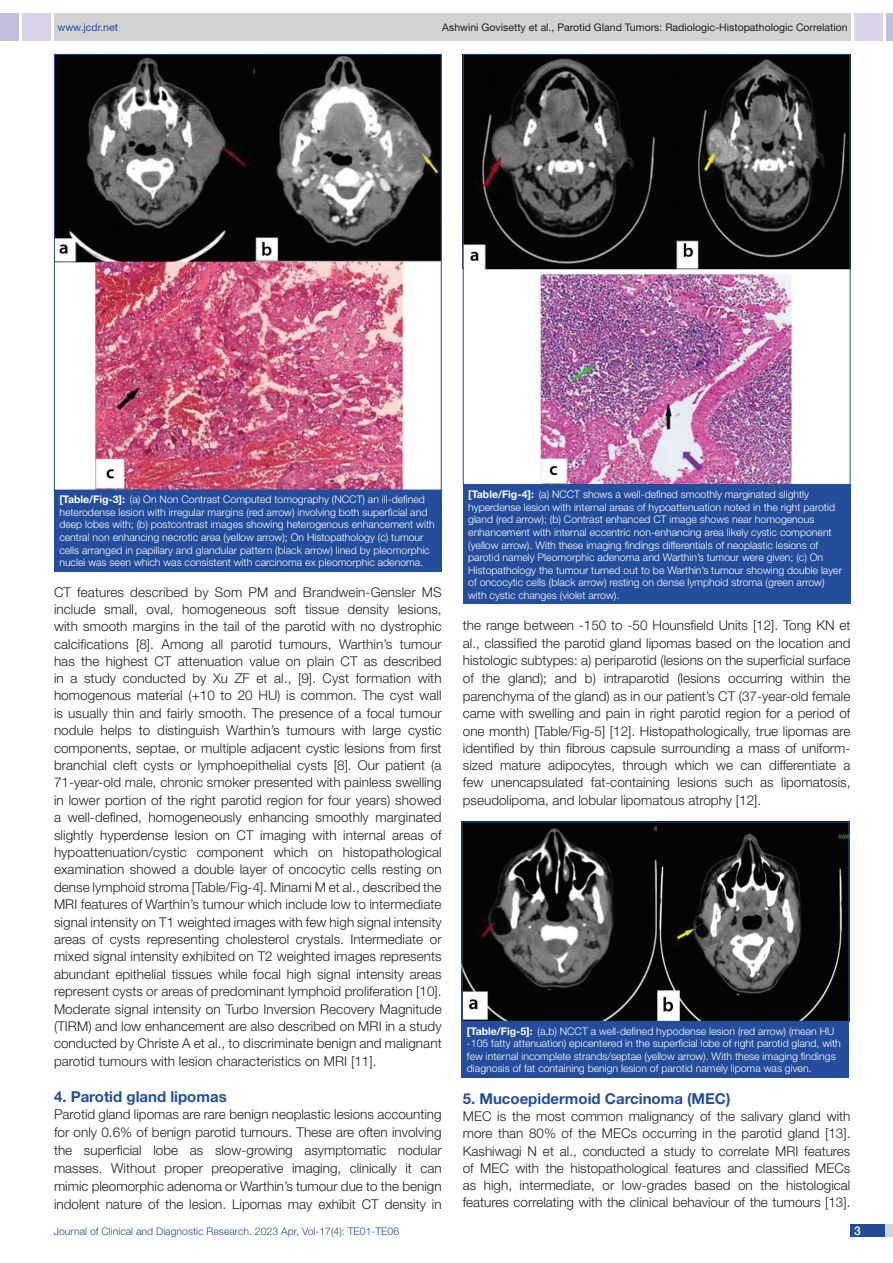
<style>
.page{position:relative;width:893px;height:1263px;background:#fff}
.page>*{position:absolute;margin:0;border:0;box-sizing:border-box;transform-origin:0 0}
.HEAD_2{font:700 15px "Helvetica Neue";color:#244e9b}
.Body_text{font:300 13.5px/17.4px "Helvetica Neue";color:#231f20;text-align:justify}
.t1{font:500 12px "Helvetica Neue";color:#fff}
.TABLE_FIG{font:300 10.5px/12.6px "Helvetica Neue";color:#fff}
.t2{font:10.5px "Helvetica Neue";color:#231f20}
.t3{font:300 10.5px "Helvetica Neue";color:#244e9b}
.t4{font:10.5px "Helvetica Neue";color:#244e9b}
.s1{font-weight:700}
</style>
<div class="page">
<div style="left:54px;top:13px;width:796px;height:28px;background:#d1d2d4"></div>
<div style="left:0;top:13px;width:19px;height:28px;background:#c2bed7"></div>
<div style="left:22px;top:13px;width:29px;height:28px;background:#d9d2e8"></div>
<div style="left:886px;top:13px;width:7px;height:28px;background:#c2bed7"></div>
<div style="left:854px;top:13px;width:29px;height:28px;background:#d9d2e8"></div>
<div style="left:850px;top:1224px;width:43px;height:13px;background:#d1d2d4"></div>
<div style="left:850px;top:1224px;width:35px;height:13px;background:#214c99"></div>
<img style="left:56px;top:56px;width:384px;height:432px">
<div style="left:54px;top:490px;width:388px;height:82px;background:#244e9b"></div>
<img style="left:465px;top:56px;width:383px;height:427px">
<div style="left:463px;top:484px;width:387px;height:120px;background:#244e9b"></div>
<img style="left:464px;top:824px;width:383px;height:196px">
<div style="left:462px;top:1021px;width:387px;height:57px;background:#244e9b"></div>
<p class="t4" style="left:57px;top:21px;width:62px">www.jcdr.net</p>
<p class="t2" style="left:442px;top:21px;width:407px">Ashwini Govisetty et al., Parotid Gland Tumors: Radiologic-Histopathologic Correlation</p>
<p class="TABLE_FIG" style="left:59px;top:493px;width:377px"><span class="s1">[Table/Fig-3]:</span> (a) On Non Contrast Computed tomography (NCCT) an ill-defined heterodense lesion with irregular margins (red arrow) involving both superficial and deep lobes with; (b) postcontrast images showing heterogenous enhancement with central non enhancing necrotic area (yellow arrow); On Histopathology (c) tumour cells arranged in papillary and glandular pattern (black arrow) lined by pleomorphic nuclei was seen which was consistent with carcinoma ex pleomorphic adenoma.</p>
<p class="TABLE_FIG" style="left:468px;top:488px;width:375px"><span class="s1">[Table/Fig-4]:</span> (a) NCCT shows a well-defined smoothly marginated slightly hyperdense lesion with internal areas of hypoattenuation noted in the right parotid gland (red arrow); (b) Contrast enhanced CT image shows near homogenous enhancement with internal eccentric non-enhancing area likely cystic component (yellow arrow). With these imaging findings differentials of neoplastic lesions of parotid namely Pleomorphic adenoma and Warthin’s tumour were given; (c) On Histopathology the tumour turned out to be Warthin’s tumour showing double layer of oncocytic cells (black arrow) resting on dense lymphoid stroma (green arrow) with cystic changes (violet arrow).</p>
<p class="Body_text" style="left:54px;top:583px;width:389px">CT features described by Som PM and Brandwein-Gensler MS include small, oval, homogeneous soft tissue density lesions, with smooth margins in the tail of the parotid with no dystrophic calcifications [8]. Among all parotid tumours, Warthin’s tumour has the highest CT attenuation value on plain CT as described in a study conducted by Xu ZF et al., [9]. Cyst formation with homogenous material (+10 to 20 HU) is common. The cyst wall is usually thin and fairly smooth. The presence of a focal tumour nodule helps to distinguish Warthin’s tumours with large cystic components, septae, or multiple adjacent cystic lesions from first branchial cleft cysts or lymphoepithelial cysts [8]. Our patient (a 71-year-old male, chronic smoker presented with painless swelling in lower portion of the right parotid region for four years) showed a well-defined, homogeneously enhancing smoothly marginated slightly hyperdense lesion on CT imaging with internal areas of hypoattenuation/cystic component which on histopathological examination showed a double layer of oncocytic cells resting on dense lymphoid stroma [Table/Fig-4]. Minami M et al., described the MRI features of Warthin’s tumour which include low to intermediate signal intensity on T1 weighted images with few high signal intensity areas of cysts representing cholesterol crystals. Intermediate or mixed signal intensity exhibited on T2 weighted images represents abundant epithelial tissues while focal high signal intensity areas represent cysts or areas of predominant lymphoid proliferation [10].<br>Moderate signal intensity on Turbo Inversion Recovery Magnitude (TIRM) and low enhancement are also described on MRI in a study conducted by Christe A et al., to discriminate benign and malignant parotid tumours with lesion characteristics on MRI [11].</p>
<p class="HEAD_2" style="left:54px;top:1087px;width:174px">4. Parotid gland lipomas</p>
<p class="Body_text" style="left:54px;top:1105px;width:389px;line-height:17.9px">Parotid gland lipomas are rare benign neoplastic lesions accounting for only 0.6% of benign parotid tumours. These are often involving the superficial lobe as slow-growing asymptomatic nodular masses. Without proper preoperative imaging, clinically it can mimic pleomorphic adenoma or Warthin’s tumour due to the benign indolent nature of the lesion. Lipomas may exhibit CT density in</p>
<p class="Body_text" style="left:463px;top:616px;width:389px">the range between -150 to -50 Hounsfield Units [12]. Tong KN et al., classified the parotid gland lipomas based on the location and histologic subtypes: a) periparotid (lesions on the superficial surface of the gland); and b) intraparotid (lesions occurring within the parenchyma of the gland) as in our patient’s CT (37-year-old female came with swelling and pain in right parotid region for a period of one month) [Table/Fig-5] [12]. Histopathologically, true lipomas are identified by thin fibrous capsule surrounding a mass of uniform&shy;sized mature adipocytes, through which we can differentiate a few unencapsulated fat-containing lesions such as lipomatosis, pseudolipoma, and lobular lipomatous atrophy [12].</p>
<p class="TABLE_FIG" style="left:467px;top:1024px;width:375px"><span class="s1">[Table/Fig-5]:</span> (a,b) NCCT a well-defined hypodense lesion (red arrow) (mean HU -105 fatty attenuation) epicentered in the superficial lobe of right parotid gland, with few internal incomplete strands/septae (yellow arrow). With these imaging findings diagnosis of fat containing benign lesion of parotid namely lipoma was given.</p>
<p class="HEAD_2" style="left:463px;top:1089px;width:269px">5. Mucoepidermoid Carcinoma (MEC)</p>
<p class="Body_text" style="left:463px;top:1107px;width:389px">MEC is the most common malignancy of the salivary gland with more than 80% of the MECs occurring in the parotid gland [13].<br>Kashiwagi N et al., conducted a study to correlate MRI features of MEC with the histopathological features and classified MECs as high, intermediate, or low-grades based on the histological features correlating with the clinical behaviour of the tumours [13].</p>
<p class="t3" style="left:54px;top:1225px;width:347px">Journal of Clinical and Diagnostic Research. 2023 Apr, Vol-17(4): TE01-TE06</p>
<p class="t1" style="left:854px;top:1223px;width:8px">3</p>
</div>
